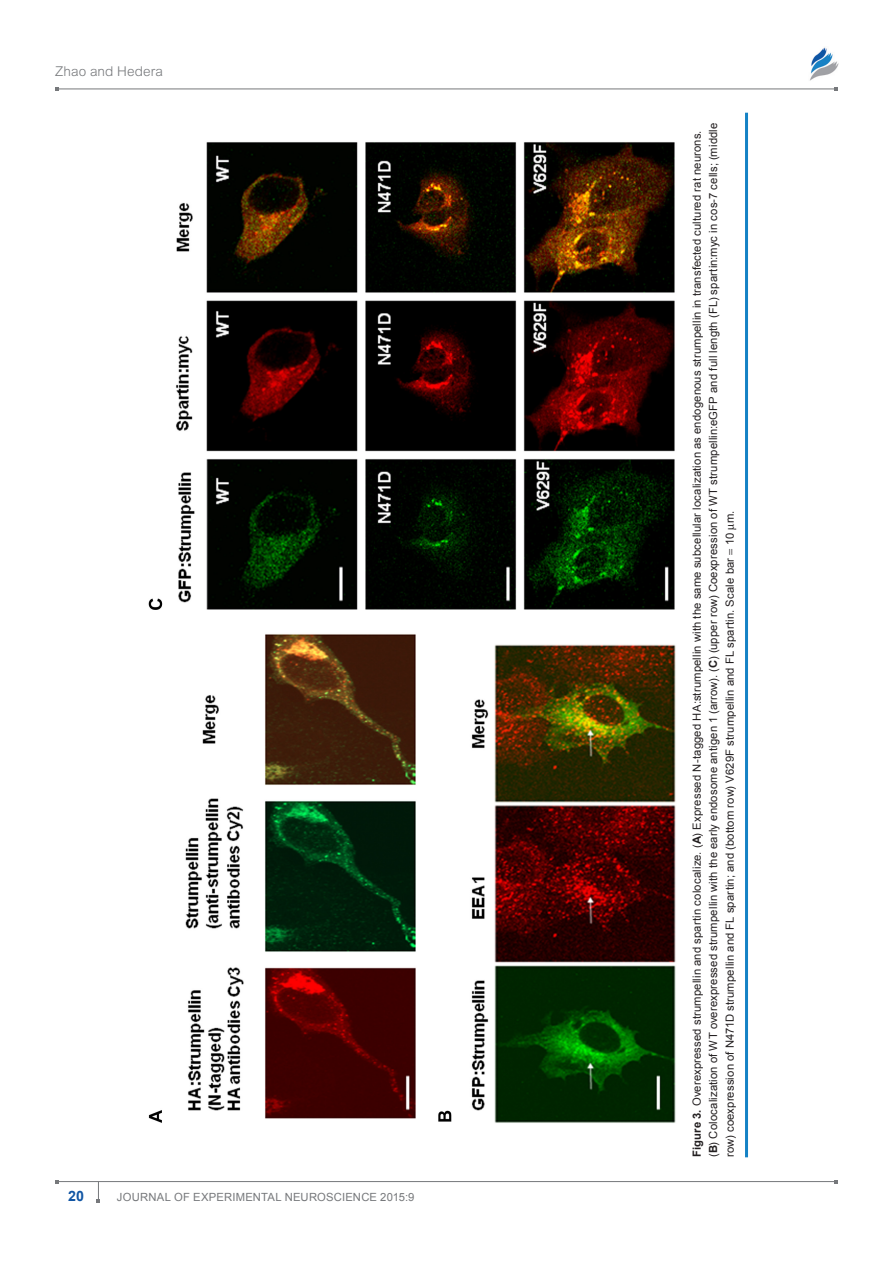
<style>
.page{position:relative;width:893px;height:1263px;background:#fff}
.page>*{position:absolute;margin:0;border:0;box-sizing:border-box;transform-origin:0 0}
.t1{font:700 14.25px "Arial";color:#1055a4}
.t2{font:300 13.5px "Arial MT Std";letter-spacing:.005em;color:#76787b}
.FigureCaption{font:11.25px/16.5px "Arial";letter-spacing:.015em;color:#231f20}
.t3{font:11.25px "Arial";letter-spacing:.02em;color:#76787b}
.s1{font-weight:700}
</style>
<div class="page">
<hr style="left:57px;top:89px;width:779px;height:1px;background:#76787b">
<hr style="left:57px;top:1181px;width:779px;height:1px;background:#76787b">
<img style="left:810px;top:47px;width:29px;height:34px">
<svg style="left:97px;top:1182px;width:3px;height:20px"></svg>
<hr style="left:745px;top:113px;width:3px;height:1044px;background:#1582c5">
<img style="left:148px;top:142px;width:528px;height:981px">
<p class="t2" style="left:55px;top:63px;width:109px">Zhao and Hedera</p>
<p class="t1" style="left:68px;top:1186px;width:18px">20</p>
<p class="t3" style="left:117px;top:1189px;width:299px">JOURNAL OF EXPERIMENTAL NEUROSCIENCE 2015:9</p>
<p class="FigureCaption" style="left:689px;top:1157px;width:1036px;rotate:-90deg"><span class="s1">Figure 3.</span> OVEREXPRESSED STRUMPELLIN AND SPARTIN COLOCALIZE. (<span class="s1">A</span>) EXPRESSED N-TAGGED HA:STRUMPELLIN WITH THE SAME SUBCELLULAR LOCALIZATION AS ENDOGENOUS STRUMPELLIN IN TRANSFECTED CULTURED RAT NEURONS. (<span class="s1">B</span>) COLOCALIZATION OF WT OVEREXPRESSED STRUMPELLIN WITH THE EARLY ENDOSOME ANTIGEN 1 (ARROW). (<span class="s1">C</span>) (UPPER ROW) COEXPRESSION OF WT STRUMPELLIN:EGFP AND FULL LENGTH (FL) SPARTIN:MYC IN COS-7 CELLS; (MIDDLE<br>ROW) COEXPRESSION OF N471D STRUMPELLIN AND FL SPARTIN; AND (BOTTOM ROW) V629F STRUMPELLIN AND FL SPARTIN. SCALE BAR 10 M.</p>
</div>
